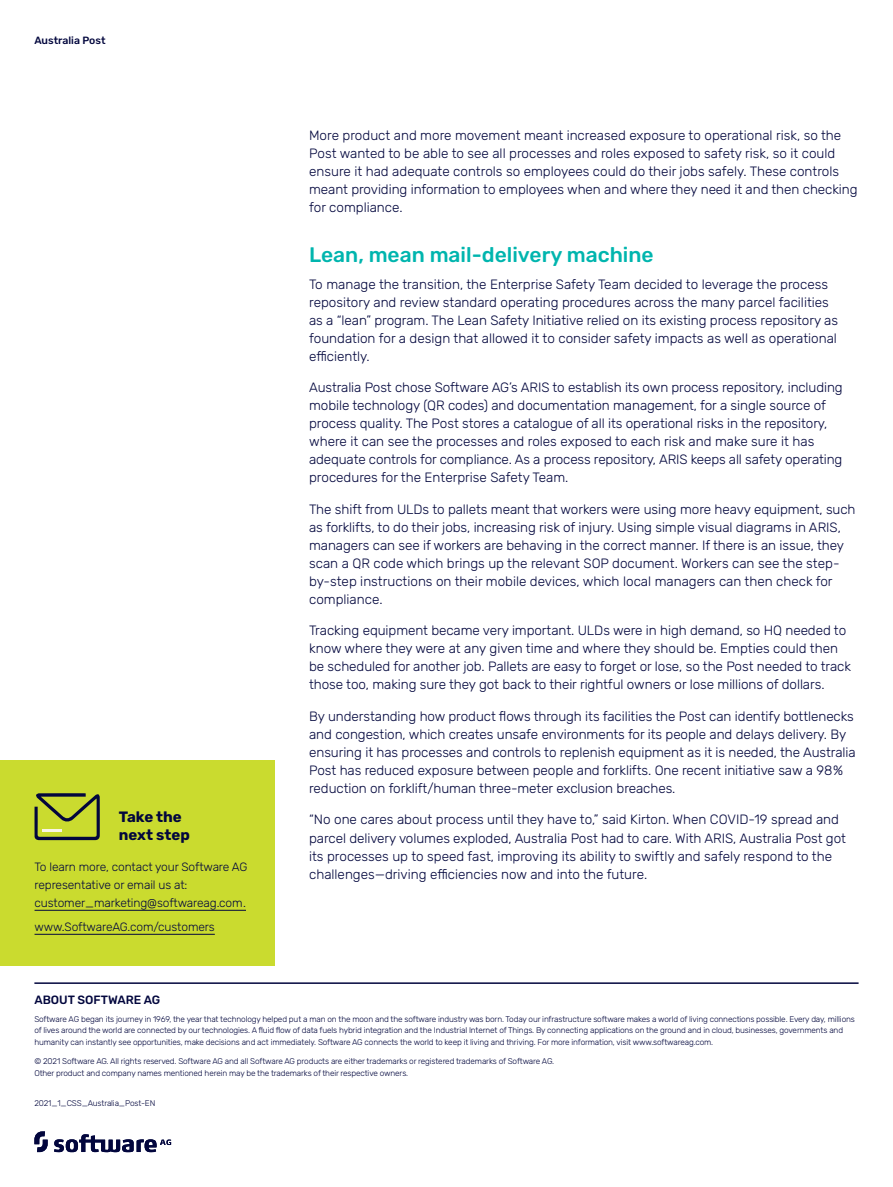
<style>
.page{position:relative;width:893px;height:1187px;background:#fff}
.page>*{position:absolute;margin:0;border:0;box-sizing:border-box;transform-origin:0 0}
.Headline_2_-_14_18{font:500 21px "Rubik";color:#00b5ae}
.Box_Title_-_10_12__D{font:700 15px/18px "Rubik";color:#02063d}
.Body_1_-_9_12__Dark{font:300 13.5px/18px "Rubik";letter-spacing:-.005em;color:#02063d}
.Box_Text_-_8_12__Dar{font:300 12px/18px "Rubik";letter-spacing:-.01em;color:#02063d}
.t1{font:500 12px "Rubik";color:#02063d}
.t2{font:500 10.5px "Rubik";color:#02063d}
.t3{font:300 8.25px/11.2px "Rubik";letter-spacing:-.015em;color:#02063d}
</style>
<div class="page">
<svg style="left:34px;top:1131px;width:137px;height:21px"></svg>
<hr style="left:34px;top:982px;width:825px;height:1px;background:#02063d">
<div style="left:0;top:760px;width:275px;height:206px;background:#cadb2f"></div>
<hr style="left:35px;top:909px;width:211px;height:1px;background:#02063d">
<hr style="left:35px;top:933px;width:180px;height:1px;background:#02063d">
<svg style="left:35px;top:793px;width:65px;height:47px"></svg>
<hr style="left:43px;top:829px;width:19px;height:3px;background:#f9f6e6">
<p class="t2" style="left:34px;top:35px;width:73px">Australia Post</p>
<p class="Box_Title_-_10_12__D" style="left:119px;top:808px;width:72px">Take the next step</p>
<p class="Box_Text_-_8_12__Dar" style="left:35px;top:857px;width:214px">To learn more, contact your Software AG representative or email us at: customer_marketing@softwareag.com.</p>
<p class="Box_Text_-_8_12__Dar" style="left:35px;top:917px;width:182px">www.SoftwareAG.com/customers</p>
<p class="Body_1_-_9_12__Dark" style="left:309px;top:127px;width:550px">More product and more movement meant increased exposure to operational risk, so the Post wanted to be able to see all processes and roles exposed to safety risk, so it could ensure it had adequate controls so employees could do their jobs safely. These controls meant providing information to employees when and where they need it and then checking for compliance.</p>
<p class="Headline_2_-_14_18" style="left:309px;top:242px;width:346px">Lean, mean mail-delivery machine</p>
<p class="Body_1_-_9_12__Dark" style="left:309px;top:275px;width:530px">To manage the transition, the Enterprise Safety Team decided to leverage the process repository and review standard operating procedures across the many parcel facilities as a “lean” program. The Lean Safety Initiative relied on its existing process repository as foundation for a design that allowed it to consider safety impacts as well as operational efficiently.</p>
<p class="Body_1_-_9_12__Dark" style="left:309px;top:379px;width:535px">Australia Post chose Software AG’s ARIS to establish its own process repository, including mobile technology (QR codes) and documentation management, for a single source of process quality. The Post stores a catalogue of all its operational risks in the repository, where it can see the processes and roles exposed to each risk and make sure it has adequate controls for compliance. As a process repository, ARIS keeps all safety operating procedures for the Enterprise Safety Team.</p>
<p class="Body_1_-_9_12__Dark" style="left:309px;top:500px;width:548px">The shift from ULDs to pallets meant that workers were using more heavy equipment, such as forklifts, to do their jobs, increasing risk of injury. Using simple visual diagrams in ARIS, managers can see if workers are behaving in the correct manner. If there is an issue, they scan a QR code which brings up the relevant SOP document. Workers can see the step&shy;by-step instructions on their mobile devices, which local managers can then check for compliance.</p>
<p class="Body_1_-_9_12__Dark" style="left:309px;top:622px;width:543px">Tracking equipment became very important. ULDs were in high demand, so HQ needed to know where they were at any given time and where they should be. Empties could then be scheduled for another job. Pallets are easy to forget or lose, so the Post needed to track those too, making sure they got back to their rightful owners or lose millions of dollars.</p>
<p class="Body_1_-_9_12__Dark" style="left:309px;top:707px;width:548px">By understanding how product flows through its facilities the Post can identify bottlenecks and congestion, which creates unsafe environments for its people and delays delivery. By ensuring it has processes and controls to replenish equipment as it is needed, the Australia Post has reduced exposure between people and forklifts. One recent initiative saw a 98% reduction on forklift/human three-meter exclusion breaches.</p>
<p class="Body_1_-_9_12__Dark" style="left:309px;top:811px;width:538px">“No one cares about process until they have to,” said Kirton. When COVID-19 spread and parcel delivery volumes exploded, Australia Post had to care. With ARIS, Australia Post got its processes up to speed fast, improving its ability to swiftly and safely respond to the challenges—driving efficiencies now and into the future.</p>
<p class="t1" style="left:34px;top:993px;width:127px">ABOUT SOFTWARE AG</p>
<p class="t3" style="left:34px;top:1013px;width:822px">Software AG began its journey in 1969, the year that technology helped put a man on the moon and the software industry was born. Today our infrastructure software makes a world of living connections possible. Every day, millions of lives around the world are connected by our technologies. A fluid flow of data fuels hybrid integration and the Industrial Internet of Things. By connecting applications on the ground and in cloud, businesses, governments and humanity can instantly see opportunities, make decisions and act immediately. Software AG connects the world to keep it living and thriving. For more information, visit www.softwareag.com.</p>
<p class="t3" style="left:34px;top:1056px;width:521px">© 2021 Software AG. All rights reserved. Software AG and all Software AG products are either trademarks or registered trademarks of Software AG.<br>Other product and company names mentioned herein may be the trademarks of their respective owners.</p>
<p class="t3" style="left:34px;top:1098px;width:122px">2021_1_CSS_Australia_Post-EN</p>
</div>
